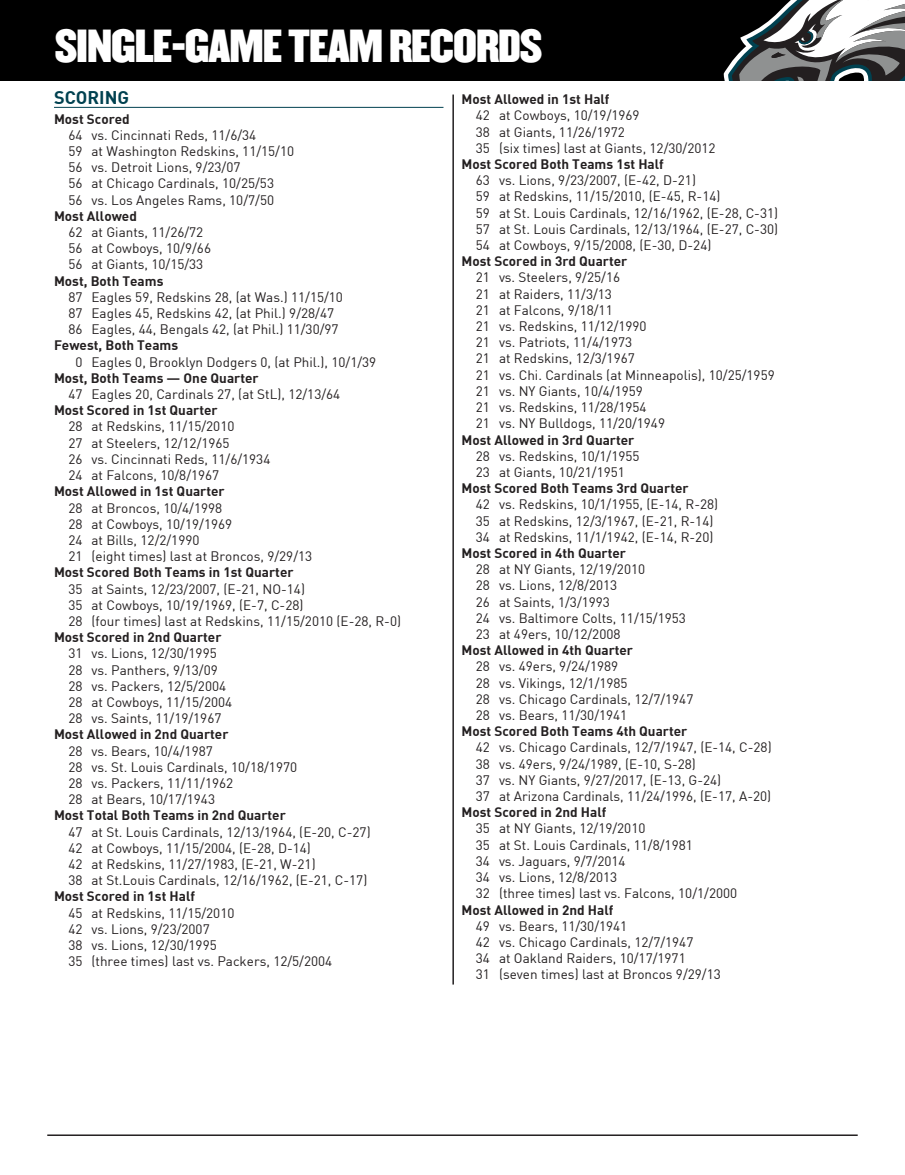
<style>
.page{position:relative;width:905px;height:1175px;background:#fff}
.page>*{position:absolute;margin:0;border:0;box-sizing:border-box;transform-origin:0 0}
.t1{font:40.5px "Champion HTF Middleweight";letter-spacing:-.025em;color:#fff}
.t2{font:700 18px "DIN";color:#004150}
.t3{font:13.5px/16.2px "DIN";color:#231f20}
.t4{font:700 13.5px "DIN";color:#231f20}
</style>
<div class="page">
<div style="left:0;top:0;width:904px;height:80px;background:#000"></div>
<svg style="left:723px;top:0;width:181px;height:80px"></svg>
<hr style="left:47px;top:1134px;width:810px;height:2px;background:#231f20">
<hr style="left:54px;top:107px;width:389px;height:1px;background:#004150">
<hr style="left:452px;top:94px;width:2px;height:890px;background:#231f20">
<h1 class="t1" style="left:55px;top:19px;width:489px">SINGLE-GAME TEAM RECORDS</h1>
<h2 class="t2" style="left:54px;top:86px;width:77px">SCORING</h2>
<p class="t4" style="left:54px;top:110px;width:77px">Most Scored</p>
<p class="t3" style="left:68px;top:126px;width:227px">64 vs. Cincinnati Reds, 11/6/34<br>59 at Washington Redskins, 11/15/10<br>56 vs. Detroit Lions, 9/23/07<br>56 at Chicago Cardinals, 10/25/53<br>56 vs. Los Angeles Rams, 10/7/50</p>
<p class="t4" style="left:54px;top:207px;width:84px">Most Allowed</p>
<p class="t3" style="left:68px;top:224px;width:144px">62 at Giants, 11/26/72<br>56 at Cowboys, 10/9/66<br>56 at Giants, 10/15/33</p>
<p class="t4" style="left:54px;top:272px;width:111px">Most, Both Teams</p>
<p class="t3" style="left:68px;top:288px;width:276px">87 Eagles 59, Redskins 28, (at Was.) 11/15/10<br>87 Eagles 45, Redskins 42, (at Phil.) 9/28/47<br>86 Eagles, 44, Bengals 42, (at Phil.) 11/30/97</p>
<p class="t4" style="left:54px;top:337px;width:126px">Fewest, Both Teams</p>
<p class="t3" style="left:75px;top:353px;width:302px">0 Eagles 0, Brooklyn Dodgers 0, (at Phil.), 10/1/39</p>
<p class="t4" style="left:54px;top:369px;width:206px">Most, Both Teams — One Quarter</p>
<p class="t3" style="left:68px;top:386px;width:273px">47 Eagles 20, Cardinals 27, (at StL), 12/13/64</p>
<p class="t4" style="left:54px;top:401px;width:165px">Most Scored in 1st Quarter</p>
<p class="t3" style="left:68px;top:418px;width:203px">28 at Redskins, 11/15/2010<br>27 at Steelers, 12/12/1965<br>26 vs. Cincinnati Reds, 11/6/1934<br>24 at Falcons, 10/8/1967</p>
<p class="t4" style="left:54px;top:482px;width:172px">Most Allowed in 1st Quarter</p>
<p class="t3" style="left:68px;top:499px;width:245px">28 at Broncos, 10/4/1998<br>28 at Cowboys, 10/19/1969<br>24 at Bills, 12/2/1990<br>21 (eight times) last at Broncos, 9/29/13</p>
<p class="t4" style="left:54px;top:563px;width:241px">Most Scored Both Teams in 1st Quarter</p>
<p class="t3" style="left:68px;top:580px;width:334px">35 at Saints, 12/23/2007, (E-21, NO-14)<br>35 at Cowboys, 10/19/1969, (E-7, C-28)<br>28 (four times) last at Redskins, 11/15/2010 (E-28, R-0)</p>
<p class="t4" style="left:54px;top:628px;width:169px">Most Scored in 2nd Quarter</p>
<p class="t3" style="left:68px;top:645px;width:165px">31 vs. Lions, 12/30/1995<br>28 vs. Panthers, 9/13/09<br>28 vs. Packers, 12/5/2004<br>28 at Cowboys, 11/15/2004<br>28 vs. Saints, 11/19/1967</p>
<p class="t4" style="left:54px;top:725px;width:176px">Most Allowed in 2nd Quarter</p>
<p class="t3" style="left:68px;top:742px;width:230px">28 vs. Bears, 10/4/1987<br>28 vs. St. Louis Cardinals, 10/18/1970<br>28 vs. Packers, 11/11/1962<br>28 at Bears, 10/17/1943</p>
<p class="t4" style="left:54px;top:806px;width:233px">Most Total Both Teams in 2nd Quarter</p>
<p class="t3" style="left:68px;top:823px;width:304px">47 at St. Louis Cardinals, 12/13/1964, (E-20, C-27)<br>42 at Cowboys, 11/15/2004, (E-28, D-14)<br>42 at Redskins, 11/27/1983, (E-21, W-21)<br>38 at St.Louis Cardinals, 12/16/1962, (E-21, C-17)</p>
<p class="t4" style="left:54px;top:887px;width:142px">Most Scored in 1st Half</p>
<p class="t3" style="left:68px;top:904px;width:265px">45 at Redskins, 11/15/2010<br>42 vs. Lions, 9/23/2007<br>38 vs. Lions, 12/30/1995<br>35 (three times) last vs. Packers, 12/5/2004</p>
<h1 class="t1" style="left:55px;top:19px;width:289px">BLANK TEMPLATE</h1>
<p class="t4" style="left:461px;top:90px;width:150px">Most Allowed in 1st Half</p>
<p class="t3" style="left:476px;top:107px;width:241px">42 at Cowboys, 10/19/1969<br>38 at Giants, 11/26/1972<br>35 (six times) last at Giants, 12/30/2012</p>
<p class="t4" style="left:461px;top:155px;width:204px">Most Scored Both Teams 1st Half</p>
<p class="t3" style="left:476px;top:172px;width:304px">63 vs. Lions, 9/23/2007, (E-42, D-21)<br>59 at Redskins, 11/15/2010, (E-45, R-14)<br>59 at St. Louis Cardinals, 12/16/1962, (E-28, C-31)<br>57 at St. Louis Cardinals, 12/13/1964, (E-27, C-30)<br>54 at Cowboys, 9/15/2008, (E-30, D-24)</p>
<p class="t4" style="left:461px;top:252px;width:167px">Most Scored in 3rd Quarter</p>
<p class="t3" style="left:476px;top:269px;width:300px">21 vs. Steelers, 9/25/16<br>21 at Raiders, 11/3/13<br>21 at Falcons, 9/18/11<br>21 vs. Redskins, 11/12/1990<br>21 vs. Patriots, 11/4/1973<br>21 at Redskins, 12/3/1967<br>21 vs. Chi. Cardinals (at Minneapolis), 10/25/1959<br>21 vs. NY Giants, 10/4/1959<br>21 vs. Redskins, 11/28/1954<br>21 vs. NY Bulldogs, 11/20/1949</p>
<p class="t4" style="left:461px;top:431px;width:174px">Most Allowed in 3rd Quarter</p>
<p class="t3" style="left:476px;top:447px;width:165px">28 vs. Redskins, 10/1/1955<br>23 at Giants, 10/21/1951</p>
<p class="t4" style="left:461px;top:479px;width:229px">Most Scored Both Teams 3rd Quarter</p>
<p class="t3" style="left:476px;top:496px;width:244px">42 vs. Redskins, 10/1/1955, (E-14, R-28)<br>35 at Redskins, 12/3/1967, (E-21, R-14)<br>34 at Redskins, 11/1/1942, (E-14, R-20)</p>
<p class="t4" style="left:461px;top:544px;width:166px">Most Scored in 4th Quarter</p>
<p class="t3" style="left:476px;top:561px;width:211px">28 at NY Giants, 12/19/2010<br>28 vs. Lions, 12/8/2013<br>26 at Saints, 1/3/1993<br>24 vs. Baltimore Colts, 11/15/1953<br>23 at 49ers, 10/12/2008</p>
<p class="t4" style="left:461px;top:641px;width:173px">Most Allowed in 4th Quarter</p>
<p class="t3" style="left:476px;top:658px;width:219px">28 vs. 49ers, 9/24/1989<br>28 vs. Vikings, 12/1/1985<br>28 vs. Chicago Cardinals, 12/7/1947<br>28 vs. Bears, 11/30/1941</p>
<p class="t4" style="left:461px;top:722px;width:227px">Most Scored Both Teams 4th Quarter</p>
<p class="t3" style="left:476px;top:739px;width:297px">42 vs. Chicago Cardinals, 12/7/1947, (E-14, C-28)<br>38 vs. 49ers, 9/24/1989, (E-10, S-28)<br>37 vs. NY Giants, 9/27/2017, (E-13, G-24)<br>37 at Arizona Cardinals, 11/24/1996, (E-17, A-20)</p>
<p class="t4" style="left:461px;top:803px;width:146px">Most Scored in 2nd Half</p>
<p class="t3" style="left:476px;top:820px;width:263px">35 at NY Giants, 12/19/2010<br>35 at St. Louis Cardinals, 11/8/1981<br>34 vs. Jaguars, 9/7/2014<br>34 vs. Lions, 12/8/2013<br>32 (three times) last vs. Falcons, 10/1/2000</p>
<p class="t4" style="left:461px;top:900px;width:153px">Most Allowed in 2nd Half</p>
<p class="t3" style="left:476px;top:917px;width:246px">49 vs. Bears, 11/30/1941<br>42 vs. Chicago Cardinals, 12/7/1947<br>34 at Oakland Raiders, 10/17/1971<br>31 (seven times) last at Broncos 9/29/13</p>
</div>
